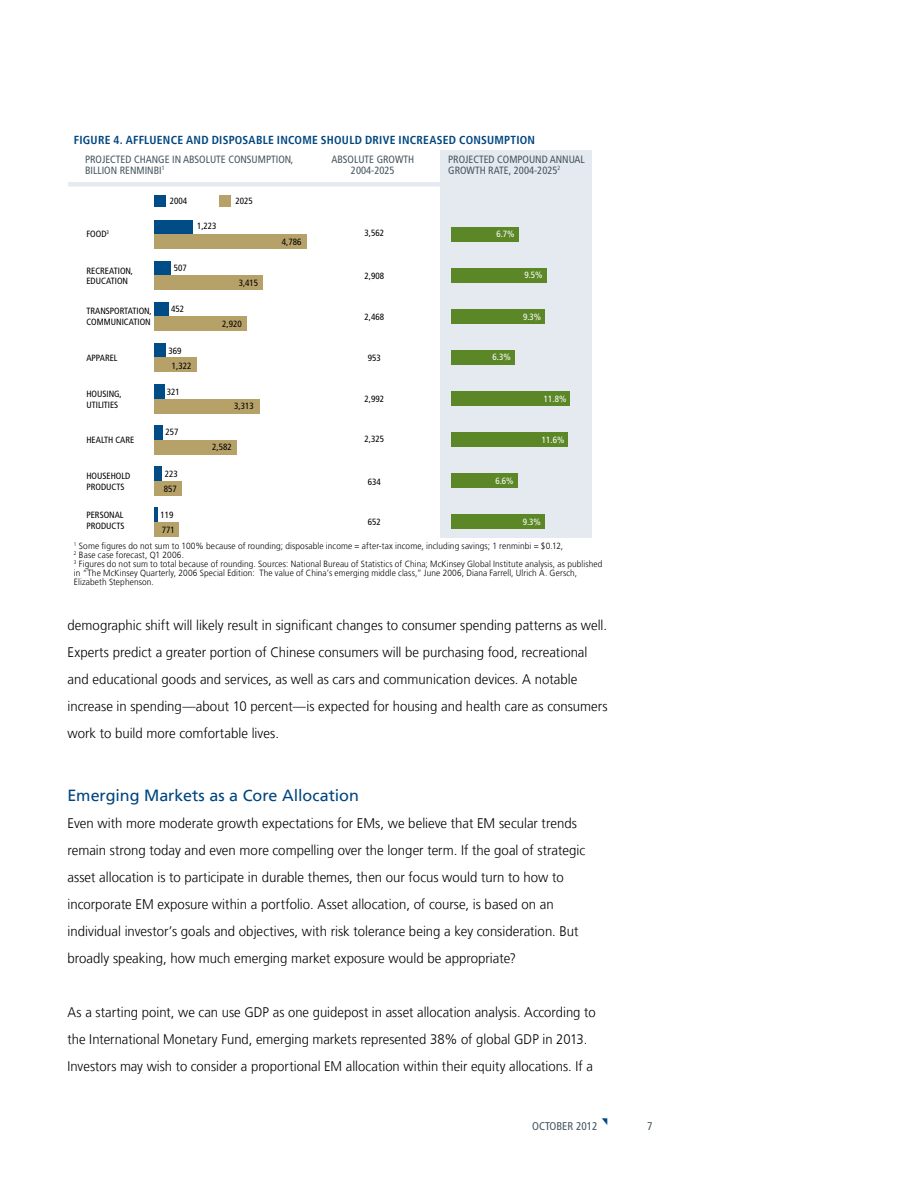
<style>
.page{position:relative;width:918px;height:1188px;background:#fff}
.page>*{position:absolute;margin:0;border:0;box-sizing:border-box;transform-origin:0 0}
.Subhead_541{font:16.2px "Frutiger LT";color:#00467f}
.Body{font:300 13.8px/27px "Frutiger LT";color:#000;scale:.95 1}
.Body-2{font:300 13.8px/27px "Frutiger LT";color:#000;scale:.94 1}
.Head__table_541{font:700 condensed 11.7px "Frutiger LT";letter-spacing:.02em;color:#00467f}
.t1{font:condensed 11.25px "Frutiger LT";color:#455560}
.t2{font:condensed 10.5px/10.5px "Frutiger LT";color:#455560}
.source_copy_indent{font:300 9px/9px "Frutiger LT";letter-spacing:.015em;color:#000;scale:.92 1}
.t3{font:condensed 9px/10.8px "Frutiger LT";color:#000}
.t4{font:condensed 9px "Frutiger LT";color:#fff}
</style>
<div class="page">
<div style="left:441px;top:151px;width:151px;height:387px;background:#e4eaef"></div>
<div style="left:154px;top:220px;width:39px;height:15px;background:#004c87"></div>
<div style="left:154px;top:234px;width:152px;height:15px;background:#b6a269"></div>
<div style="left:154px;top:261px;width:16px;height:15px;background:#004c87"></div>
<div style="left:154px;top:275px;width:109px;height:15px;background:#b6a269"></div>
<div style="left:154px;top:302px;width:14px;height:15px;background:#004c87"></div>
<div style="left:154px;top:316px;width:93px;height:15px;background:#b6a269"></div>
<div style="left:154px;top:343px;width:12px;height:15px;background:#004c87"></div>
<div style="left:154px;top:358px;width:42px;height:14px;background:#b6a269"></div>
<div style="left:154px;top:384px;width:10px;height:15px;background:#004c87"></div>
<div style="left:154px;top:399px;width:105px;height:14px;background:#b6a269"></div>
<div style="left:154px;top:425px;width:8px;height:15px;background:#004c87"></div>
<div style="left:154px;top:440px;width:82px;height:15px;background:#b6a269"></div>
<div style="left:154px;top:467px;width:7px;height:14px;background:#004c87"></div>
<div style="left:154px;top:481px;width:27px;height:15px;background:#b6a269"></div>
<hr style="left:154px;top:507px;width:4px;height:15px;background:#004c87">
<div style="left:154px;top:522px;width:25px;height:15px;background:#b6a269"></div>
<div style="left:451px;top:227px;width:68px;height:14px;background:#5c8727"></div>
<div style="left:451px;top:268px;width:96px;height:14px;background:#5c8727"></div>
<div style="left:451px;top:309px;width:94px;height:15px;background:#5c8727"></div>
<div style="left:451px;top:350px;width:64px;height:15px;background:#5c8727"></div>
<div style="left:451px;top:391px;width:119px;height:15px;background:#5c8727"></div>
<div style="left:451px;top:432px;width:117px;height:15px;background:#5c8727"></div>
<div style="left:451px;top:473px;width:67px;height:15px;background:#5c8727"></div>
<div style="left:451px;top:514px;width:94px;height:15px;background:#5c8727"></div>
<div style="left:155px;top:195px;width:11px;height:11px;background:#004c87"></div>
<div style="left:219px;top:195px;width:12px;height:11px;background:#b6a269"></div>
<hr style="left:68px;top:182px;width:524px;height:4px;background:#e4eaef">
<p class="Head__table_541" style="left:74px;top:133px;width:463px">FIGURE 4. AFFLUENCE AND DISPOSABLE INCOME SHOULD DRIVE INCREASED CONSUMPTION</p>
<p class="t2" style="left:85px;top:155px;width:210px">PROJECTED CHANGE IN ABSOLUTE CONSUMPTION,<br>BILLION RENMINBI<sup>1</sup></p>
<p class="t2" style="left:331px;top:155px;width:84px;text-align:center">ABSOLUTE GROWTH<br>2004-2025</p>
<p class="t2" style="left:448px;top:155px;width:138px">PROJECTED COMPOUND ANNUAL<br>GROWTH RATE, 2004-2025<sup>2</sup></p>
<p class="t3" style="left:86px;top:228px;width:24px">FOOD<sup>3</sup></p>
<p class="t3" style="left:170px;top:195px;width:19px">2004</p>
<p class="t3" style="left:235px;top:195px;width:19px">2025</p>
<p class="t3" style="left:197px;top:220px;width:21px">1,223</p>
<p class="t3" style="left:86px;top:265px;width:48px">RECREATION,<br>EDUCATION</p>
<p class="t3" style="left:86px;top:306px;width:67px">TRANSPORTATION,<br>COMMUNICATION</p>
<p class="t3" style="left:86px;top:352px;width:33px">APPAREL</p>
<p class="t3" style="left:86px;top:388px;width:37px">HOUSING,<br>UTILITIES</p>
<p class="t3" style="left:86px;top:434px;width:49px">HEALTH CARE</p>
<p class="t3" style="left:86px;top:470px;width:45px">HOUSEHOLD<br>PRODUCTS</p>
<p class="t3" style="left:86px;top:510px;width:39px">PERSONAL<br>PRODUCTS</p>
<p class="t3" style="left:174px;top:263px;width:15px">507</p>
<p class="t3" style="left:171px;top:304px;width:15px">452</p>
<p class="t3" style="left:172px;top:343px;width:21px;line-height:15.6px;text-indent:-3px">369<br>1,322</p>
<p class="t3" style="left:167px;top:386px;width:15px">321</p>
<p class="t3" style="left:165px;top:427px;width:15px">257</p>
<p class="t3" style="left:165px;top:469px;width:15px">223</p>
<p class="t3" style="left:160px;top:510px;width:15px">119</p>
<p class="t3" style="left:164px;top:484px;width:15px">857</p>
<p class="t3" style="left:162px;top:525px;width:15px">771</p>
<p class="t3" style="left:239px;top:278px;width:21px">3,415</p>
<p class="t3" style="left:222px;top:318px;width:21px">2,920</p>
<p class="t3" style="left:234px;top:401px;width:21px">3,313</p>
<p class="t3" style="left:212px;top:442px;width:21px">2,582</p>
<p class="t3" style="left:282px;top:236px;width:21px">4,786</p>
<p class="t3" style="left:365px;top:228px;width:21px">3,562</p>
<p class="t3" style="left:365px;top:271px;width:21px">2,908</p>
<p class="t3" style="left:365px;top:311px;width:21px">2,468</p>
<p class="t3" style="left:368px;top:352px;width:15px">953</p>
<p class="t3" style="left:365px;top:393px;width:21px">2,992</p>
<p class="t3" style="left:365px;top:434px;width:21px">2,325</p>
<p class="t3" style="left:368px;top:476px;width:15px">634</p>
<p class="t3" style="left:368px;top:516px;width:15px">652</p>
<p class="t4" style="left:496px;top:229px;width:20px">6.7%</p>
<p class="t4" style="left:524px;top:270px;width:20px">9.5%</p>
<p class="t4" style="left:523px;top:311px;width:20px">9.3%</p>
<p class="t4" style="left:493px;top:352px;width:20px">6.3%</p>
<p class="t4" style="left:544px;top:393px;width:24px">11.8%</p>
<p class="t4" style="left:542px;top:434px;width:24px">11.6%</p>
<p class="t4" style="left:495px;top:475px;width:20px">6.6%</p>
<p class="t4" style="left:523px;top:517px;width:20px">9.3%</p>
<p class="source_copy_indent" style="left:74px;top:541px;width:533px"><sup>1</sup> Some figures do not sum to 100% because of rounding; disposable income = after-tax income, including savings; 1 renminbi = $0.12,</p>
<p class="source_copy_indent" style="left:74px;top:550px;width:121px"><sup>2</sup> Base case forecast, Q1 2006.</p>
<p class="source_copy_indent" style="left:74px;top:559px;width:576px"><sup>3</sup> Figures do not sum to total because of rounding. Sources: National Bureau of Statistics of China; McKinsey Global Institute analysis, as published in “The McKinsey Quarterly, 2006 Special Edition: The value of China’s emerging middle class,” June 2006, Diana Farrell, Ulrich A. Gersch,<br>Elizabeth Stephenson.</p>
<p class="Body" style="left:68px;top:612px;width:570px">demographic shift will likely result in significant changes to consumer spending patterns as well.<br>Experts predict a greater portion of Chinese consumers will be purchasing food, recreational and educational goods and services, as well as cars and communication devices. A notable increase in spending—about 10 percent—is expected for housing and health care as consumers work to build more comfortable lives.</p>
<p class="Subhead_541" style="left:68px;top:786px;width:293px">Emerging Markets as a Core Allocation</p>
<p class="Body" style="left:68px;top:810px;width:547px">Even with more moderate growth expectations for EMs, we believe that EM secular trends remain strong today and even more compelling over the longer term. If the goal of strategic asset allocation is to participate in durable themes, then our focus would turn to how to incorporate EM exposure within a portfolio. Asset allocation, of course, is based on an individual investor’s goals and objectives, with risk tolerance being a key consideration. But broadly speaking, how much emerging market exposure would be appropriate?</p>
<p class="Body-2" style="left:68px;top:999px;width:563px">As a starting point, we can use GDP as one guidepost in asset allocation analysis. According to the International Monetary Fund, emerging markets represented 38% of global GDP in 2013.<br>Investors may wish to consider a proportional EM allocation within their equity allocations. If a</p>
<p class="t1" style="left:532px;top:1120px;width:67px">OCTOBER 2012</p>
<p class="t1" style="left:647px;top:1120px;width:7px">7</p>
</div>
